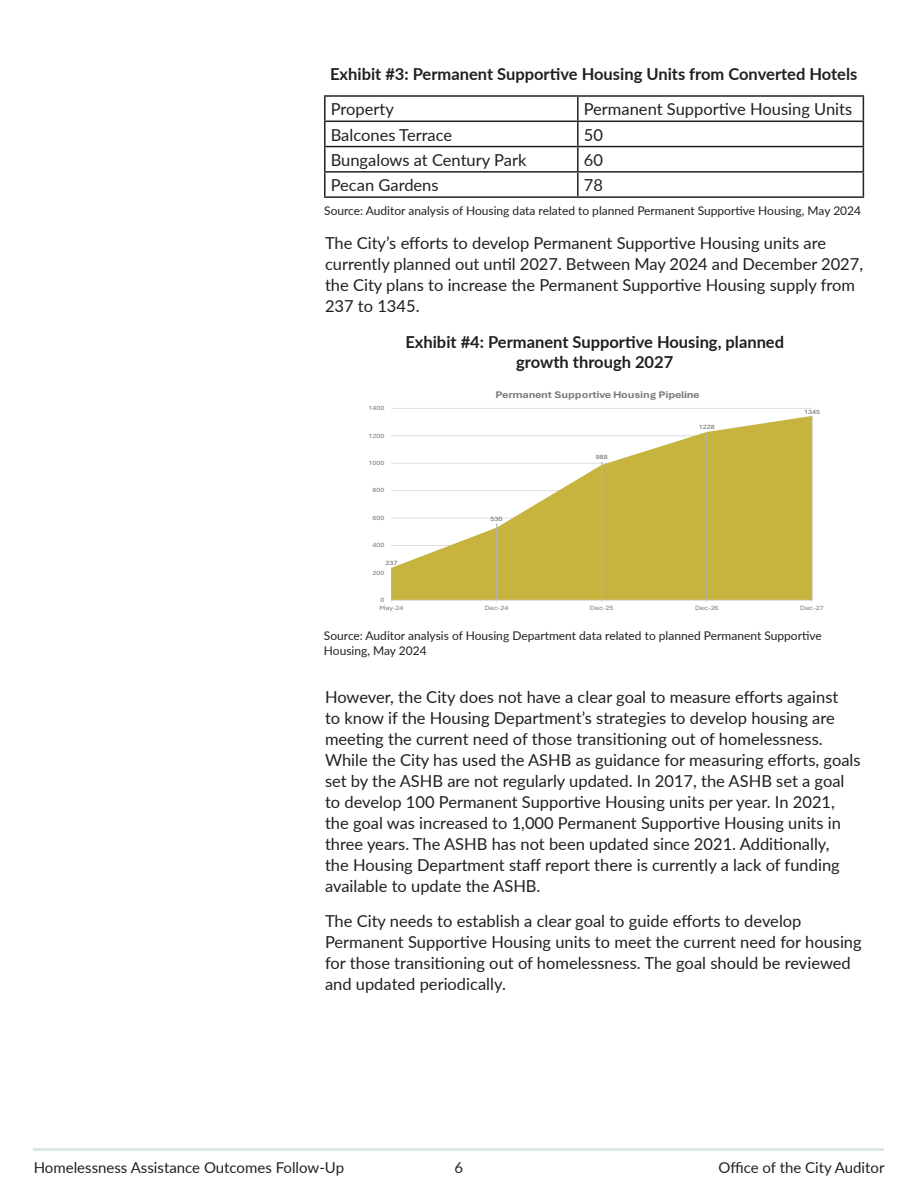
<style>
.page{position:relative;width:918px;height:1188px;background:#fff}
.page>*{position:absolute;margin:0;border:0;box-sizing:border-box;transform-origin:0 0}
.Body_Text{font:16.5px/21px "Lato";color:#231f20}
.Exhibit_Title{font:700 16.5px "Lato";color:#231f20}
.t1{font:15px "Lato";color:#231f20}
.Exhibit_Source{font:12px/15px "Lato";color:#231f20}
.t2{font:700 10.05px "Aptos";letter-spacing:-.015em;color:#76787b;scale:1.15 1}
.t3{font:6.45px "Aptos";color:#76787b;scale:1.15 1}
.t4{font:6.45px "Aptos";color:#636366;scale:1.15 1}
</style>
<div class="page">
<hr style="left:391px;top:408px;width:421px;height:1px;background:#dcdddf">
<svg style="left:391px;top:416px;width:421px;height:184px;fill:#c6b43f"></svg>
<hr style="left:391px;top:568px;width:1px;height:32px;background:#b2b3b7">
<hr style="left:496px;top:528px;width:1px;height:72px;background:#b2b3b7">
<hr style="left:601px;top:465px;width:1px;height:135px;background:#b2b3b7">
<hr style="left:707px;top:432px;width:1px;height:168px;background:#b2b3b7">
<hr style="left:812px;top:416px;width:1px;height:184px;background:#b2b3b7">
<hr style="left:391px;top:600px;width:421px;height:1px;background:#dcdddf">
<hr style="left:34px;top:1149px;width:850px;height:2px;background:#dbe7e3">
<hr style="left:324px;top:95px;width:254px;height:2px;background:#231f20">
<hr style="left:324px;top:97px;width:2px;height:24px;background:#231f20">
<hr style="left:578px;top:95px;width:286px;height:2px;background:#231f20">
<hr style="left:577px;top:97px;width:2px;height:24px;background:#231f20">
<hr style="left:324px;top:121px;width:254px;height:1px;background:#231f20">
<hr style="left:324px;top:122px;width:2px;height:24px;background:#231f20">
<hr style="left:578px;top:121px;width:286px;height:1px;background:#231f20">
<hr style="left:577px;top:122px;width:2px;height:24px;background:#231f20">
<hr style="left:324px;top:146px;width:254px;height:1px;background:#231f20">
<hr style="left:324px;top:147px;width:2px;height:24px;background:#231f20">
<hr style="left:578px;top:146px;width:286px;height:1px;background:#231f20">
<hr style="left:577px;top:147px;width:2px;height:24px;background:#231f20">
<hr style="left:324px;top:171px;width:254px;height:2px;background:#231f20">
<hr style="left:324px;top:173px;width:2px;height:23px;background:#231f20">
<hr style="left:578px;top:171px;width:286px;height:2px;background:#231f20">
<hr style="left:577px;top:173px;width:2px;height:23px;background:#231f20">
<svg style="left:863px;top:97px;width:1px;height:99px"></svg>
<hr style="left:324px;top:196px;width:254px;height:2px;background:#231f20">
<hr style="left:578px;top:196px;width:286px;height:2px;background:#231f20">
<p class="Exhibit_Title" style="left:330px;top:62px;width:529px">Exhibit #3: Permanent Supportive Housing Units from Converted Hotels</p>
<p class="Body_Text" style="left:331px;top:98px;width:65px">Property</p>
<p class="Body_Text" style="left:584px;top:98px;width:270px">Permanent Supportive Housing Units</p>
<p class="Body_Text" style="left:331px;top:123px;width:123px">Balcones Terrace</p>
<p class="Body_Text" style="left:584px;top:123px;width:21px">50</p>
<p class="Body_Text" style="left:331px;top:149px;width:197px">Bungalows at Century Park</p>
<p class="Body_Text" style="left:584px;top:149px;width:21px">60</p>
<p class="Body_Text" style="left:331px;top:174px;width:109px">Pecan Gardens</p>
<p class="Body_Text" style="left:584px;top:174px;width:21px">78</p>
<p class="Exhibit_Source" style="left:324px;top:202px;width:538px">Source: Auditor analysis of Housing data related to planned Permanent Supportive Housing, May 2024</p>
<p class="Body_Text" style="left:325px;top:232px;width:540px">The City’s efforts to develop Permanent Supportive Housing units are currently planned out until 2027. Between May 2024 and December 2027, the City plans to increase the Permanent Supportive Housing supply from 237 to 1345.</p>
<p class="Exhibit_Title" style="left:405px;top:330px;width:380px">Exhibit #4: Permanent Supportive Housing, planned</p>
<p class="Exhibit_Title" style="left:516px;top:350px;width:159px">growth through 2027</p>
<p class="t3" style="left:369px;top:404px;width:15px">1400</p>
<p class="t3" style="left:369px;top:431px;width:15px">1200</p>
<p class="t3" style="left:369px;top:458px;width:15px">1000</p>
<p class="t3" style="left:373px;top:486px;width:12px">800</p>
<p class="t3" style="left:373px;top:513px;width:12px">600</p>
<p class="t3" style="left:373px;top:541px;width:12px">400</p>
<p class="t4" style="left:385px;top:558px;width:12px">237</p>
<p class="t3" style="left:373px;top:568px;width:12px">200</p>
<p class="t3" style="left:381px;top:596px;width:5px">0</p>
<p class="t2" style="left:496px;top:388px;width:179px">Permanent Supportive Housing Pipeline</p>
<p class="t4" style="left:491px;top:515px;width:12px">530</p>
<p class="t4" style="left:596px;top:453px;width:12px">988</p>
<p class="t4" style="left:699px;top:423px;width:15px">1228</p>
<p class="t4" style="left:804px;top:407px;width:15px">1345</p>
<p class="t3" style="left:380px;top:604px;width:22px">May-24</p>
<p class="t3" style="left:485px;top:604px;width:22px">Dec-24</p>
<p class="t3" style="left:590px;top:604px;width:22px">Dec-25</p>
<p class="t3" style="left:695px;top:604px;width:22px">Dec-26</p>
<p class="t3" style="left:800px;top:604px;width:22px">Dec-27</p>
<p class="Exhibit_Source" style="left:324px;top:628px;width:499px">Source: Auditor analysis of Housing Department data related to planned Permanent Supportive<br>Housing, May 2024</p>
<p class="Body_Text" style="left:325px;top:686px;width:537px">However, the City does not have a clear goal to measure efforts against<br>to know if the Housing Department’s strategies to develop housing are meeting the current need of those transitioning out of homelessness.<br>While the City has used the ASHB as guidance for measuring efforts, goals set by the ASHB are not regularly updated. In 2017, the ASHB set a goal to develop 100 Permanent Supportive Housing units per year. In 2021, the goal was increased to 1,000 Permanent Supportive Housing units in three years. The ASHB has not been updated since 2021. Additionally,<br>the Housing Department staff report there is currently a lack of funding available to update the ASHB.</p>
<p class="Body_Text" style="left:325px;top:910px;width:538px">The City needs to establish a clear goal to guide efforts to develop Permanent Supportive Housing units to meet the current need for housing for those transitioning out of homelessness. The goal should be reviewed and updated periodically.</p>
<p class="t1" style="left:34px;top:1157px;width:312px">Homelessness Assistance Outcomes Follow-Up</p>
<p class="t1" style="left:455px;top:1157px;width:10px">6</p>
<p class="t1" style="left:719px;top:1157px;width:168px">Office of the City Auditor</p>
</div>
